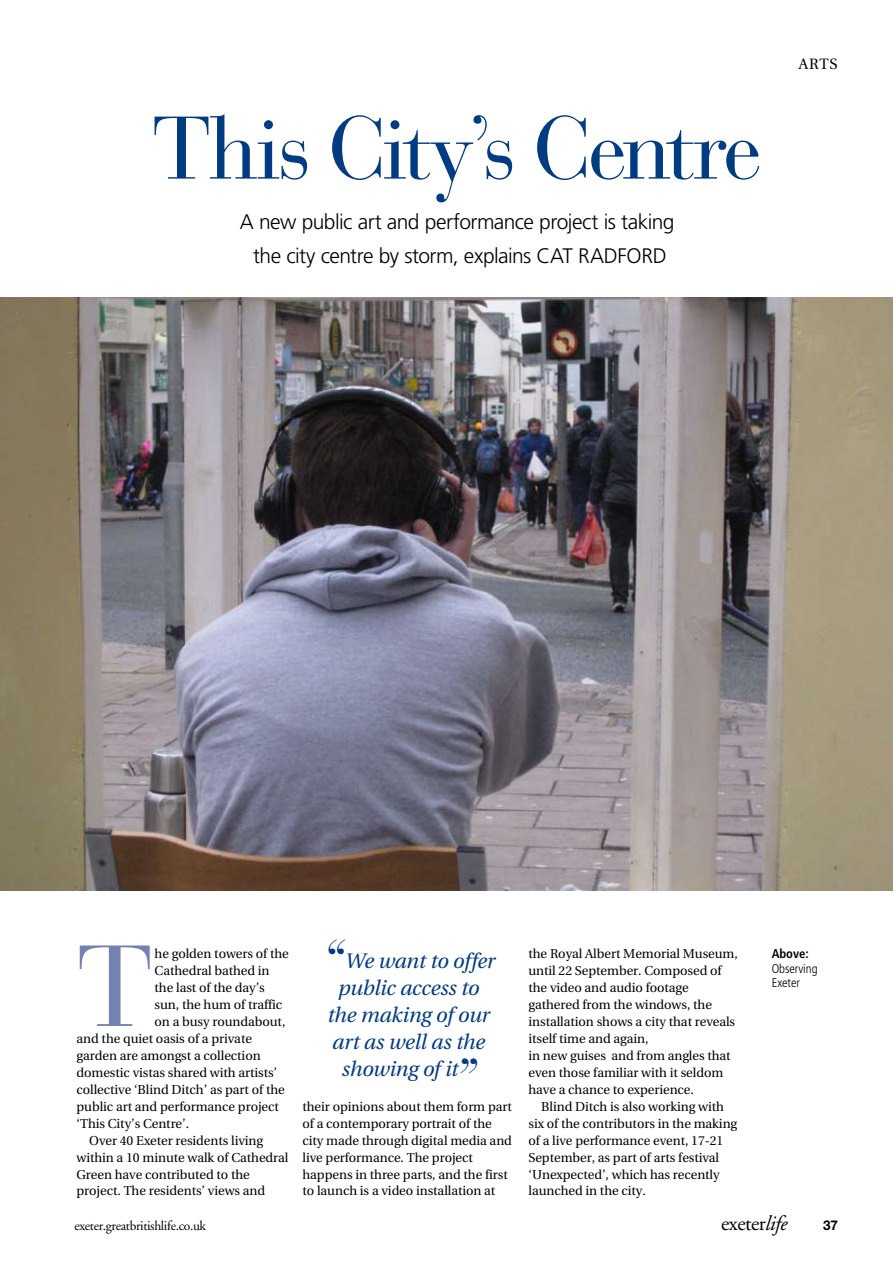
<style>
.page{position:relative;width:893px;height:1263px;background:#fff}
.page>*{position:absolute;margin:0;border:0;box-sizing:border-box;transform-origin:0 0}
.t1{font:114.3px "Bauer Bodoni";color:#7681b3}
.t2{font:88.05px "Bauer Bodoni";letter-spacing:-.045em;color:#013b82}
.t3{font:italic 49.5px "Bauer Bodoni";color:#013b82}
.t4{font:300 21px/33.9px "Frutiger";letter-spacing:-.025em;color:#000;text-align:center}
.t5{font:italic 21px "Utopia";letter-spacing:-.015em;color:#013b82}
.t6{font:21px "Adobe Garamond";letter-spacing:-.025em;color:#000}
.t7{font:15px "Utopia";color:#000}
.t8{font:13.5px "Adobe Garamond";letter-spacing:-.025em;color:#000}
.t9{font:700 13.5px "Helvetica Neue";color:#000}
.t10{font:12.9px/17px "Utopia";letter-spacing:-.005em;color:#000}
.t11{font:300 condensed 12.75px/14.5px "Frutiger";letter-spacing:-.005em;color:#000}
.t12{font:700 condensed 12.75px "Frutiger";letter-spacing:-.005em;color:#000}
.s1{font-style:italic}
</style>
<div class="page">
<img style="left:0;top:297px;width:892px;height:593px">
<h2 class="t2" style="left:152px;top:96px;width:611px">This City’s Centre</h2>
<h3 class="t4" style="left:240px;top:205px;width:436px">A new public art and performance project is taking the city centre by storm, explains CAT RADFORD</h3>
<p class="t7" style="left:799px;top:55px;width:40px">ARTS</p>
<h1 class="t1" style="left:77px;top:918px;width:78px">T</h1>
<p class="t10" style="left:155px;top:945px;width:136px">he golden towers of the</p>
<p class="t10" style="left:155px;top:962px;width:117px">Cathedral bathed in</p>
<p class="t10" style="left:155px;top:979px;width:112px">the last of the day’s</p>
<p class="t10" style="left:155px;top:996px;width:129px">sun, the hum of traffic</p>
<p class="t10" style="left:155px;top:1013px;width:132px">on a busy roundabout,</p>
<p class="t10" style="left:77px;top:1030px;width:177px">and the quiet oasis of a private</p>
<p class="t10" style="left:77px;top:1047px;width:186px">garden are amongst a collection</p>
<p class="t10" style="left:77px;top:1064px;width:202px">domestic vistas shared with artists’</p>
<p class="t10" style="left:77px;top:1081px;width:210px">collective ‘Blind Ditch’ as part of the</p>
<p class="t10" style="left:77px;top:1098px;width:204px">public art and performance project</p>
<p class="t10" style="left:77px;top:1115px;width:114px">‘This City’s Centre’.</p>
<p class="t10" style="left:89px;top:1132px;width:175px">Over 40 Exeter residents living</p>
<p class="t10" style="left:77px;top:1149px;width:213px">within a 10 minute walk of Cathedral</p>
<p class="t10" style="left:77px;top:1166px;width:175px">Green have contributed to the</p>
<p class="t10" style="left:77px;top:1183px;width:190px">project. The residents’ views and</p>
<h3 class="t3" style="left:322px;top:929px;width:23px">“</h3>
<h3 class="t5" style="left:345px;top:949px;width:151px">We want to offer</h3>
<h3 class="t5" style="left:338px;top:976px;width:143px">public access to</h3>
<h3 class="t5" style="left:327px;top:1003px;width:164px">the making of our</h3>
<h3 class="t5" style="left:332px;top:1030px;width:154px">art as well as the</h3>
<h3 class="t5" style="left:342px;top:1057px;width:118px">showing of it</h3>
<h3 class="t3" style="left:453px;top:1047px;width:23px">”</h3>
<p class="t10" style="left:302px;top:1098px;width:211px">their opinions about them form part of a contemporary portrait of the city made through digital media and live performance. The project happens in three parts, and the first to launch is a video installation at</p>
<p class="t10" style="left:528px;top:945px;width:211px">the Royal Albert Memorial Museum, until 22 September. Composed of the video and audio footage gathered from the windows, the installation shows a city that reveals itself time and again,<br>in new guises and from angles that even those familiar with it seldom have a chance to experience.</p>
<p class="t10" style="left:528px;top:1098px;width:210px;text-indent:13px">Blind Ditch is also working with six of the contributors in the making of a live performance event, 17-21<br>September, as part of arts festival ‘Unexpected’, which has recently launched in the city.</p>
<p class="t12" style="left:772px;top:946px;width:38px">Above:</p>
<p class="t11" style="left:772px;top:961px;width:47px">Observing<br>Exeter</p>
<p class="t8" style="left:74px;top:1219px;width:133px">exeter.greatbritishlife.co.uk</p>
<h3 class="t6" style="left:721px;top:1212px;width:68px">exeter<span class="s1">life</span></h3>
<p class="t9" style="left:823px;top:1217px;width:16px">37</p>
</div>
